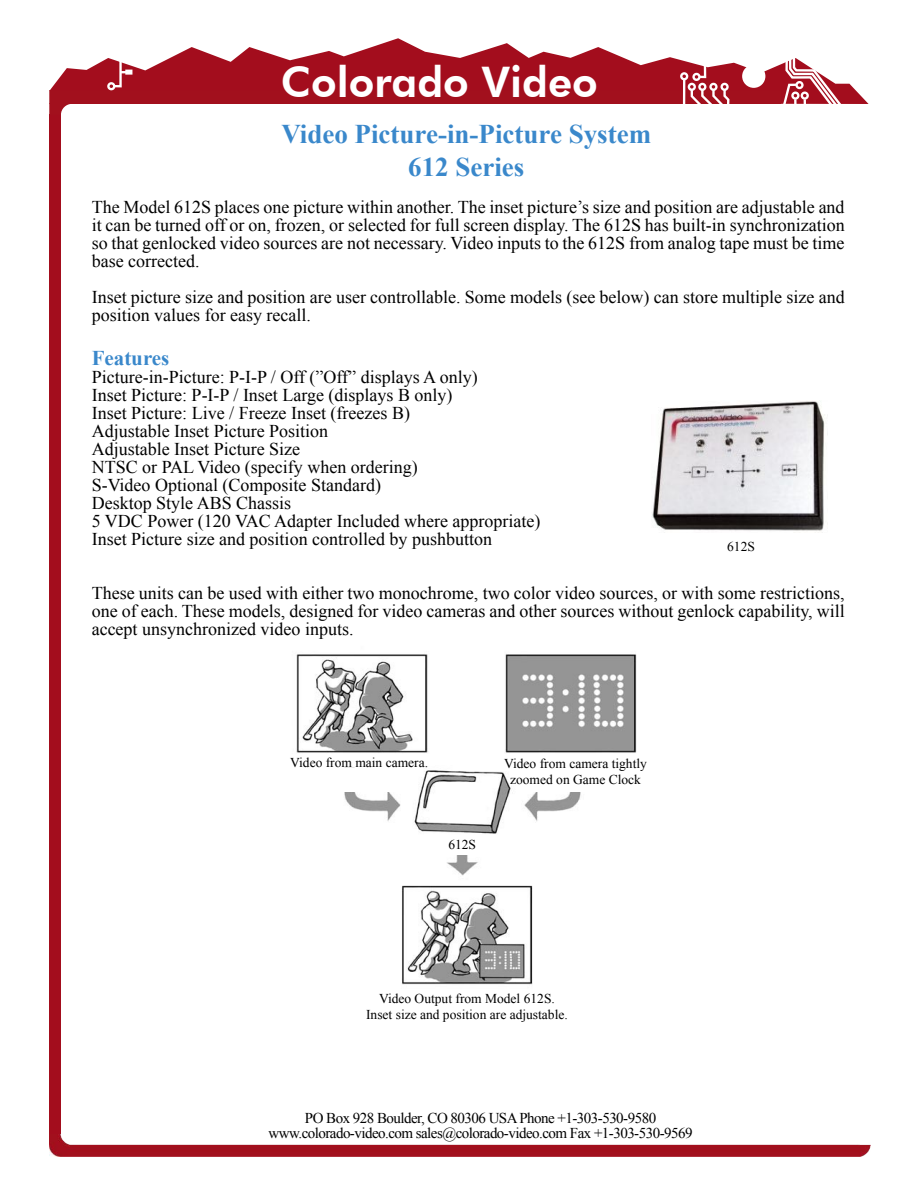
<style>
.page{position:relative;width:918px;height:1188px;background:#fff}
.page>*{position:absolute;margin:0;border:0;box-sizing:border-box;transform-origin:0 0}
.t1{font:800 42.15px "Futura BT";color:#fff}
.t2{font:700 27px "Times New Roman";color:#3a88cb}
.t3{font:700 21px "Times New Roman";color:#3a88cb}
.t4{font:18px/18px "Times New Roman";color:#000;text-align:justify}
.t5{font:15px "Times New Roman";letter-spacing:-.035em;color:#000}
.t6{font:13.5px/16.2px "Times New Roman";color:#000;text-align:center}
</style>
<div class="page">
<img style="left:296px;top:654px;width:341px;height:331px">
<div style="left:525px;top:768px;width:103px;height:24px;background:#fff"></div>
<img style="left:49px;top:1134px;width:822px;height:22px">
<div style="left:49px;top:115px;width:12px;height:1019px;background:#a30d1d"></div>
<svg style="left:50px;top:38px;width:819px;height:66px;fill:#a30d1d"></svg>
<div style="left:49px;top:103px;width:12px;height:12px;background:#a2101d"></div>
<svg style="left:61px;top:104px;width:9px;height:10px"></svg>
<div style="left:49px;top:90px;width:732px;height:14px;background:#a2101d"></div>
<div style="left:680px;top:72px;width:8px;height:8px;border:2px solid #fff;border-radius:50%"></div>
<svg style="left:682px;top:56px;width:49px;height:48px"></svg>
<svg style="left:782px;top:49px;width:61px;height:55px"></svg>
<div style="left:107px;top:82px;width:8px;height:8px;border:2px solid #fff;border-radius:50%"></div>
<div style="left:742px;top:65px;width:23px;height:23px;background:#fff;border-radius:50%"></div>
<svg style="left:113px;top:38px;width:19px;height:50px"></svg>
<img style="left:652px;top:401px;width:176px;height:130px">
<div style="left:304px;top:768px;width:104px;height:24px;background:#fff"></div>
<div style="left:411px;top:836px;width:104px;height:19px;background:#fff"></div>
<p class="t1" style="left:281px;top:57px;width:318px">Colorado Video</p>
<p class="t2" style="left:281px;top:116px;width:371px">Video Picture-in-Picture System</p>
<p class="t2" style="left:408px;top:148px;width:118px">612 Series</p>
<p class="t4" style="left:92px;top:198px;width:755px">The Model 612S places one picture within another. The inset picture’s size and position are adjustable and it can be turned off or on, frozen, or selected for full screen display. The 612S has built-in synchronization so that genlocked video sources are not necessary. Video inputs to the 612S from analog tape must be time base corrected.</p>
<p class="t4" style="left:92px;top:288px;width:755px">Inset picture size and position are user controllable. Some models (see below) can store multiple size and position values for easy recall.</p>
<p class="t3" style="left:92px;top:343px;width:79px">Features</p>
<p class="t4" style="left:92px;top:367px;width:388px">Picture-in-Picture: P-I-P / Off (”Off” displays A only)</p>
<p class="t4" style="left:92px;top:385px;width:362px">Inset Picture: P-I-P / Inset Large (displays B only)</p>
<p class="t4" style="left:92px;top:403px;width:320px">Inset Picture: Live / Freeze Inset (freezes B)</p>
<p class="t4" style="left:92px;top:421px;width:238px">Adjustable Inset Picture Position</p>
<p class="t4" style="left:92px;top:439px;width:210px">Adjustable Inset Picture Size</p>
<p class="t4" style="left:92px;top:457px;width:328px">NTSC or PAL Video (specify when ordering)</p>
<p class="t4" style="left:92px;top:475px;width:291px">S-Video Optional (Composite Standard)</p>
<p class="t4" style="left:92px;top:493px;width:201px">Desktop Style ABS Chassis</p>
<p class="t4" style="left:92px;top:511px;width:450px">5 VDC Power (120 VAC Adapter Included where appropriate)</p>
<p class="t4" style="left:92px;top:529px;width:402px">Inset Picture size and position controlled by pushbutton</p>
<p class="t4" style="left:92px;top:583px;width:755px">These units can be used with either two monochrome, two color video sources, or with some restrictions, one of each. These models, designed for video cameras and other sources without genlock capability, will accept unsynchronized video inputs.</p>
<p class="t6" style="left:727px;top:538px;width:29px">612S</p>
<p class="t6" style="left:290px;top:754px;width:139px">Video from main camera.</p>
<p class="t6" style="left:504px;top:755px;width:144px">Video from camera tightly zoomed on Game Clock</p>
<p class="t6" style="left:448px;top:836px;width:29px">612S</p>
<p class="t6" style="left:379px;top:990px;width:177px">Video Output from Model 612S.</p>
<p class="t6" style="left:366px;top:1006px;width:203px">Inset size and position are adjustable.</p>
<p class="t5" style="left:305px;top:1108px;width:353px">PO Box 928 Boulder, CO 80306 USA Phone +1-303-530-9580</p>
<p class="t5" style="left:269px;top:1123px;width:426px">www.colorado-video.com sales@colorado-video.com Fax +1-303-530-9569</p>
</div>
